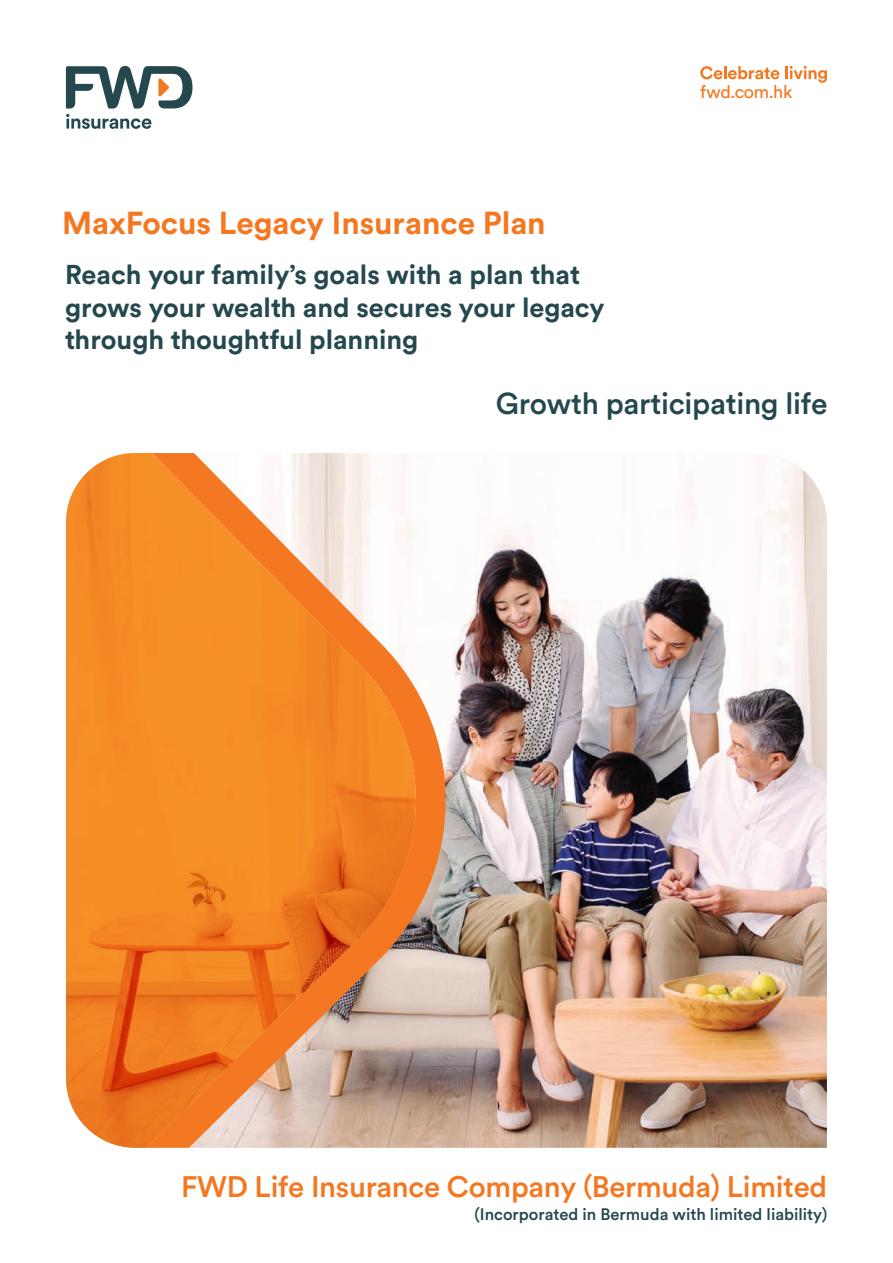
<style>
.page{position:relative;width:893px;height:1263px;background:#fff}
.page>*{position:absolute;margin:0;border:0;box-sizing:border-box;transform-origin:0 0}
.t1{font:700 31.5px "FWD Circular";color:#f47721}
.t2{font:500 30px "FWD Circular";letter-spacing:-.01em;color:#24484d}
.t3{font:500 29.4px "FWD Circular";letter-spacing:-.01em;color:#f47721}
.t4{font:700 27px/32.4px "FWD Circular";color:#24484d}
.t5{font:18px "FWD Circular";letter-spacing:-.02em;color:#f47721}
.t6{font:500 16.5px "FWD Circular";color:#24484d}
</style>
<div class="page">
<svg style="left:66px;top:66px;width:126px;height:63px"></svg>
<svg style="left:700px;top:66px;width:79px;height:13px"></svg>
<svg style="left:785px;top:66px;width:42px;height:17px"></svg>
<img style="left:446px;top:459px;width:381px;height:689px">
<svg style="left:66px;top:453px;width:380px;height:695px;background:#ed984f"></svg>
<p class="t5" style="left:700px;top:80px;width:94px">fwd.com.hk</p>
<p class="t1" style="left:62px;top:201px;width:485px">MaxFocus Legacy Insurance Plan</p>
<p class="t4" style="left:65px;top:258px;width:541px">Reach your family’s goals with a plan that grows your wealth and secures your legacy through thoughtful planning</p>
<p class="t2" style="left:496px;top:383px;width:333px">Growth participating life</p>
<p class="t3" style="left:181px;top:1167px;width:648px">FWD Life Insurance Company (Bermuda) Limited</p>
<p class="t6" style="left:475px;top:1202px;width:354px">(Incorporated in Bermuda with limited liability)</p>
</div>
